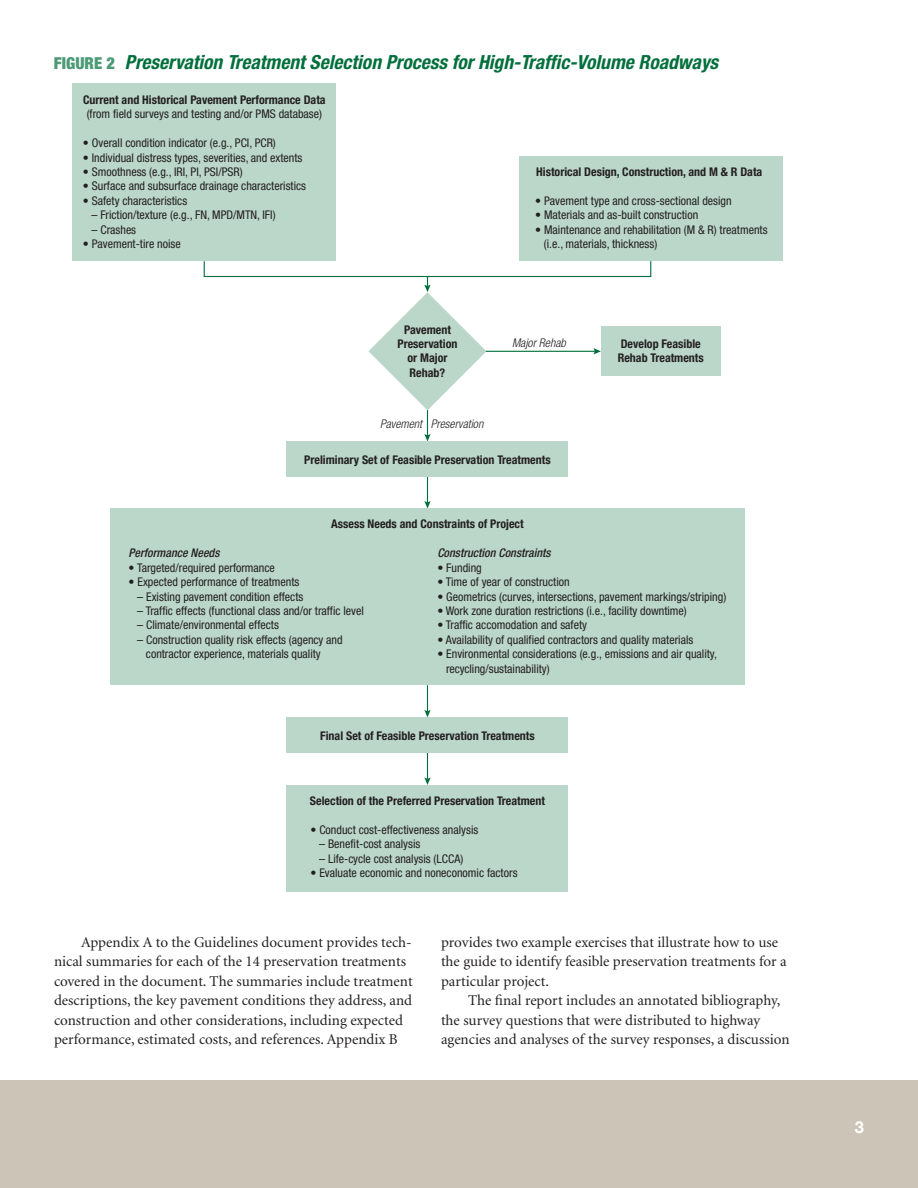
<style>
.page{position:relative;width:918px;height:1188px;background:#fff}
.page>*{position:absolute;margin:0;border:0;box-sizing:border-box;transform-origin:0 0}
.t1{font:italic 700 condensed 19.5px "Helvetica Neue";color:#006f3c}
.t2{font:700 16.5px "Helvetica Neue";color:#fff}
.t3{font:15px/19.5px "Minion";color:#231f20}
.t4{font:condensed 12px/14.4px "Helvetica Neue";color:#231f20}
.t5{font:700 condensed 12px/14.4px "Helvetica Neue";color:#231f20;text-align:center}
.t6{font:italic 500 condensed 12px "Helvetica Neue";color:#231f20}
.t7{font:italic 300 condensed 12px "Helvetica Neue";color:#231f20}
.s1{font-weight:900;font-style:normal;font-size:16.5px;color:#4d9a77}
</style>
<div class="page">
<div style="left:0;top:1080px;width:918px;height:108px;background:#cdc4b8"></div>
<svg style="left:424px;top:477px;width:7px;height:32px"></svg>
<svg style="left:424px;top:685px;width:7px;height:32px"></svg>
<svg style="left:424px;top:753px;width:7px;height:32px"></svg>
<div style="left:287px;top:441px;width:281px;height:36px;background:#bbd7c9"></div>
<div style="left:110px;top:509px;width:635px;height:176px;background:#bbd7c9"></div>
<div style="left:72px;top:84px;width:264px;height:177px;background:#bbd7c9"></div>
<div style="left:519px;top:157px;width:264px;height:104px;background:#bbd7c9"></div>
<div style="left:287px;top:717px;width:281px;height:36px;background:#bbd7c9"></div>
<div style="left:287px;top:785px;width:281px;height:107px;background:#bbd7c9"></div>
<div style="left:601px;top:327px;width:120px;height:49px;background:#bbd7c9"></div>
<svg style="left:203px;top:261px;width:449px;height:180px"></svg>
<h1 class="t1" style="left:54px;top:50px;width:666px"><span class="s1">FIGURE 2</span> Preservation Treatment Selection Process for High-Traffic-Volume Roadways</h1>
<p class="t5" style="left:83px;top:92px;width:244px">Current and Historical Pavement Performance Data</p>
<p class="t4" style="left:87px;top:107px;width:237px">(from field surveys and testing and/or PMS database)</p>
<p class="t4" style="left:83px;top:136px;width:194px">• Overall condition indicator (e.g., PCI, PCR)</p>
<p class="t4" style="left:83px;top:150px;width:221px">• Individual distress types, severities, and extents</p>
<p class="t4" style="left:83px;top:165px;width:161px">• Smoothness (e.g., IRI, PI, PSI/PSR)</p>
<p class="t4" style="left:83px;top:179px;width:225px">• Surface and subsurface drainage characteristics</p>
<p class="t4" style="left:83px;top:193px;width:106px">• Safety characteristics</p>
<p class="t4" style="left:92px;top:208px;width:186px">– Friction/texture (e.g., FN, MPD/MTN, IFI)</p>
<p class="t4" style="left:92px;top:222px;width:46px">– Crashes</p>
<p class="t4" style="left:83px;top:237px;width:99px">• Pavement-tire noise</p>
<p class="t5" style="left:536px;top:164px;width:228px">Historical Design, Construction, and M &amp; R Data</p>
<p class="t4" style="left:535px;top:193px;width:198px">• Pavement type and cross-sectional design</p>
<p class="t4" style="left:535px;top:208px;width:165px">• Materials and as-built construction</p>
<p class="t4" style="left:544px;top:222px;width:225px;text-indent:-9px">• Maintenance and rehabilitation (M &amp; R) treatments (i.e., materials, thickness)</p>
<p class="t5" style="left:398px;top:322px;width:61px">Pavement<br>Preservation or Major<br>Rehab?</p>
<p class="t7" style="left:380px;top:417px;width:105px">Pavement Preservation</p>
<p class="t7" style="left:512px;top:336px;width:55px">Major Rehab</p>
<p class="t5" style="left:304px;top:452px;width:248px">Preliminary Set of Feasible Preservation Treatments</p>
<p class="t5" style="left:331px;top:517px;width:194px">Assess Needs and Constraints of Project</p>
<p class="t5" style="left:618px;top:336px;width:88px;text-align:left">Develop Feasible<br>Rehab Treatments</p>
<p class="t6" style="left:129px;top:546px;width:92px">Performance Needs</p>
<p class="t4" style="left:129px;top:560px;width:148px">• Targeted/required performance</p>
<p class="t4" style="left:129px;top:575px;width:172px">• Expected performance of treatments</p>
<p class="t4" style="left:137px;top:589px;width:168px">– Existing pavement condition effects</p>
<p class="t4" style="left:137px;top:604px;width:228px">– Traffic effects (functional class and/or traffic level</p>
<p class="t4" style="left:137px;top:618px;width:143px">– Climate/environmental effects</p>
<p class="t4" style="left:146px;top:632px;width:198px;text-indent:-9px">– Construction quality risk effects (agency and contractor experience, materials quality</p>
<p class="t6" style="left:437px;top:546px;width:115px">Construction Constraints</p>
<p class="t4" style="left:437px;top:560px;width:46px">• Funding</p>
<p class="t4" style="left:437px;top:575px;width:134px">• Time of year of construction</p>
<p class="t4" style="left:437px;top:589px;width:290px">• Geometrics (curves, intersections, pavement markings/striping)</p>
<p class="t4" style="left:437px;top:604px;width:251px">• Work zone duration restrictions (i.e., facility downtime)</p>
<p class="t4" style="left:437px;top:618px;width:151px">• Traffic accomodation and safety</p>
<p class="t4" style="left:437px;top:632px;width:258px">• Availability of qualified contractors and quality materials</p>
<p class="t4" style="left:446px;top:647px;width:273px;text-indent:-9px">• Environmental considerations (e.g., emissions and air quality, recycling/sustainability)</p>
<p class="t5" style="left:320px;top:728px;width:216px">Final Set of Feasible Preservation Treatments</p>
<p class="t5" style="left:310px;top:794px;width:237px">Selection of the Preferred Preservation Treatment</p>
<p class="t4" style="left:310px;top:822px;width:169px">• Conduct cost-effectiveness analysis</p>
<p class="t4" style="left:319px;top:837px;width:103px">– Benefit-cost analysis</p>
<p class="t4" style="left:319px;top:851px;width:146px">– Life-cycle cost analysis (LCCA)</p>
<p class="t4" style="left:310px;top:866px;width:209px">• Evaluate economic and noneconomic factors</p>
<p class="t3" style="left:54px;top:933px;width:360px;text-indent:27px">Appendix A to the Guidelines document provides tech&shy;nical summaries for each of the 14 preservation treatments covered in the document. The summaries include treatment descriptions, the key pavement conditions they address, and construction and other considerations, including expected performance, estimated costs, and references. Appendix B</p>
<p class="t3" style="left:441px;top:933px;width:347px">provides two example exercises that illustrate how to use the guide to identify feasible preservation treatments for a particular project.</p>
<p class="t3" style="left:441px;top:991px;width:350px;text-indent:27px">The final report includes an annotated bibliography, the survey questions that were distributed to highway agencies and analyses of the survey responses, a discussion</p>
<h2 class="t2" style="left:855px;top:1117px;width:11px">3</h2>
</div>
